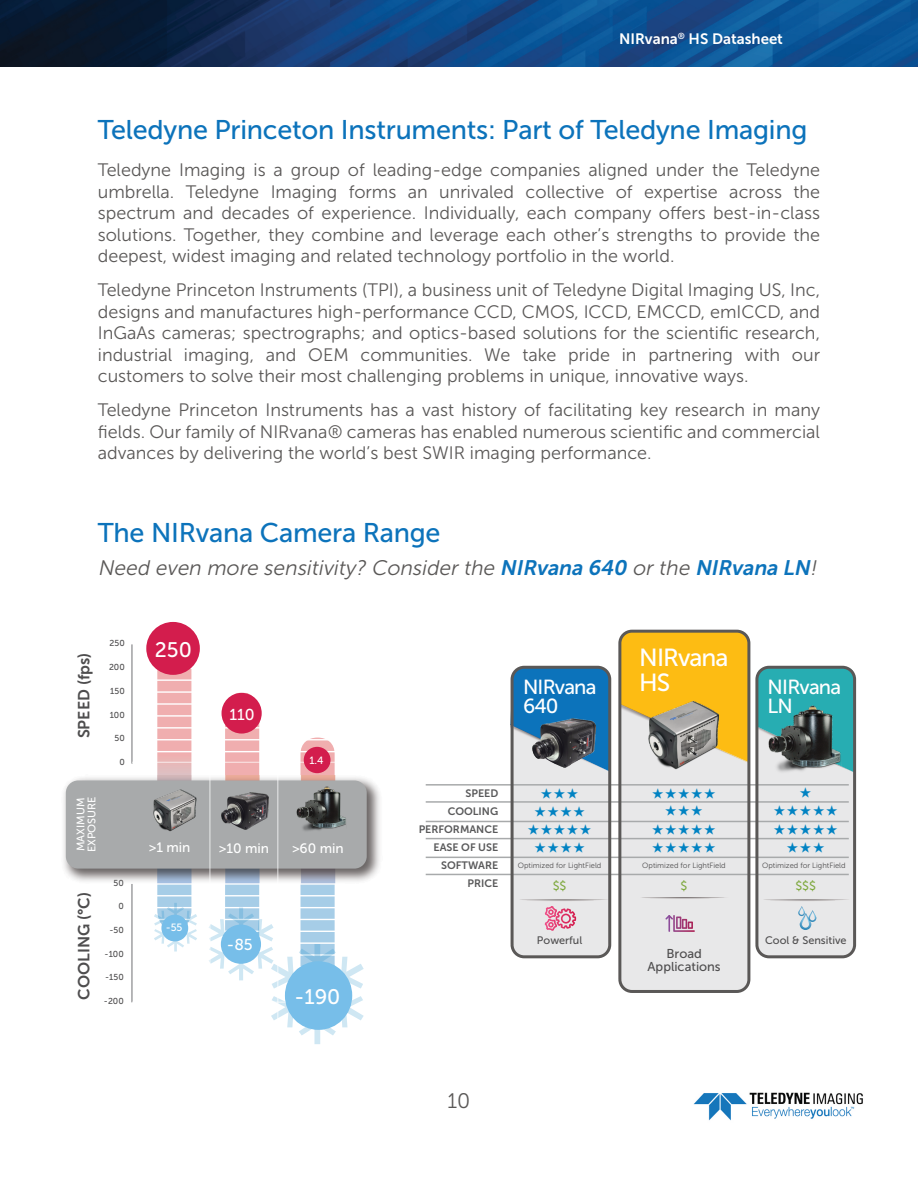
<style>
.page{position:relative;width:918px;height:1188px;background:#fff}
.page>*{position:absolute;margin:0;border:0;box-sizing:border-box;transform-origin:0 0}
.t1{font:69.3px "MS UI Gothic";color:#0082c2}
.t2{font:27px "Museo Sans 500";letter-spacing:-.01em;color:#0c73bb}
.t3{font:24.75px/25.7px "Museo Sans 500";letter-spacing:-.04em;color:#fff}
.t4{font:italic 21px "Museo Sans 300";color:#5a5857}
.t5{font:21px "Museo Sans 500";color:#fff}
.t6{font:21px "Museo Sans 300";color:#5a5857}
.t7{font:20.4px/19.5px "Museo Sans 500";letter-spacing:-.04em;color:#fff}
.t8{font:18px/21.6px "Museo Sans 300";color:#5a5857;text-align:justify}
.t9{font:16.05px "Museo Sans 700";color:#4e4d4e}
.t10{font:15.75px "Museo Sans 500";color:#fff}
.t11{font:15px "Museo Sans 700";color:#fff}
.t12{font:13.65px "Museo Sans 500";color:#fff}
.t13{font:12.9px/12.9px "Museo Sans 500";color:#4e4d4e;text-align:center}
.t14{font:12.15px "MS UI Gothic";color:#0082c2}
.t15{font:12.15px "Museo Sans 500";color:#7fa93f}
.t16{font:10.95px/10.9px "Museo Sans 500";color:#fff}
.t17{font:10.8px/17.9px "Museo Sans 700";color:#59595a;text-align:right}
.t18{font:10.8px "Museo Sans 500";color:#4e4d4e}
.t19{font:10.5px "Museo Sans 500";color:#fff}
.t20{font:8.7px "Museo Sans 500";color:#4e4d4e}
.t21{font:7.65px "Museo Sans 300";color:#4e4d4e}
.s1{font-family:"Museo Sans 700";color:#0c73bb}
.s2{font-size:103.8px}
.s3{font-size:148.35px}
</style>
<div class="page">
<img style="left:693px;top:1092px;width:170px;height:29px">
<img style="left:0;top:0;width:918px;height:67px">
<svg style="left:157px;top:632px;width:34px;height:298px;background:#dcb9c1"></svg>
<svg style="left:301px;top:738px;width:34px;height:236px;background:#b7c9de"></svg>
<svg style="left:225px;top:693px;width:34px;height:242px;background:#cdbfcc"></svg>
<hr style="left:132px;top:954px;width:208px;height:2px;background:#fff">
<hr style="left:132px;top:942px;width:208px;height:2px;background:#fff">
<hr style="left:132px;top:931px;width:208px;height:1px;background:#fff">
<hr style="left:132px;top:919px;width:208px;height:1px;background:#fff">
<hr style="left:132px;top:907px;width:208px;height:1px;background:#fff">
<hr style="left:132px;top:895px;width:208px;height:1px;background:#fff">
<hr style="left:132px;top:883px;width:208px;height:2px;background:#fff">
<img style="left:63px;top:774px;width:317px;height:110px">
<div style="left:66px;top:780px;width:301px;height:89px;background:#a8aaab;border-radius:12px"></div>
<img style="left:153px;top:789px;width:44px;height:43px">
<img style="left:221px;top:792px;width:47px;height:37px">
<img style="left:296px;top:787px;width:50px;height:44px">
<hr style="left:132px;top:751px;width:208px;height:1px;background:#fff">
<hr style="left:132px;top:739px;width:208px;height:1px;background:#fff">
<hr style="left:132px;top:727px;width:208px;height:2px;background:#fff">
<hr style="left:132px;top:715px;width:208px;height:2px;background:#fff">
<hr style="left:132px;top:703px;width:208px;height:2px;background:#fff">
<hr style="left:132px;top:691px;width:208px;height:2px;background:#fff">
<hr style="left:132px;top:679px;width:208px;height:2px;background:#fff">
<hr style="left:131px;top:644px;width:2px;height:120px;background:#98999b">
<hr style="left:131px;top:884px;width:2px;height:118px;background:#98999b">
<hr style="left:132px;top:762px;width:208px;height:1px;background:#fff">
<hr style="left:277px;top:617px;width:1px;height:412px;background:#fff">
<hr style="left:209px;top:617px;width:1px;height:412px;background:#fff">
<div style="left:150px;top:625px;width:46px;height:46px;background:#d31d4d;border-radius:50%"></div>
<div style="left:146px;top:622px;width:54px;height:53px;border:7px solid #d31d4d;border-radius:50%"></div>
<div style="left:224px;top:695px;width:35px;height:36px;background:#d31d4d;border-radius:50%"></div>
<div style="left:222px;top:693px;width:40px;height:41px;border:5px solid #d31d4d;border-radius:50%"></div>
<div style="left:305px;top:749px;width:24px;height:22px;background:#d31d4d;border-radius:50%"></div>
<div style="left:304px;top:747px;width:27px;height:26px;border:3px solid #d31d4d;border-radius:50%"></div>
<div style="left:289px;top:969px;width:59px;height:58px;background:#77bee9;border-radius:50%"></div>
<div style="left:285px;top:961px;width:67px;height:69px;border:9px solid #77bee9;border-radius:50%"></div>
<div style="left:223px;top:927px;width:35px;height:34px;background:#77bee9;border-radius:50%"></div>
<div style="left:221px;top:925px;width:40px;height:39px;border:5px solid #77bee9;border-radius:50%"></div>
<div style="left:163px;top:916px;width:23px;height:24px;background:#77bee9;border-radius:50%"></div>
<div style="left:161px;top:915px;width:27px;height:26px;border:3px solid #77bee9;border-radius:50%"></div>
<div style="left:757px;top:667px;width:98px;height:290px;background:#e8e8e9;border-radius:12px"></div>
<div style="left:512px;top:667px;width:98px;height:290px;background:#e8e8e9;border-radius:12px"></div>
<div style="left:759px;top:670px;width:93px;height:56px;background:#27adb2"></div>
<img style="left:842px;top:726px;width:10px;height:46px">
<img style="left:759px;top:705px;width:83px;height:67px">
<div style="left:620px;top:631px;width:129px;height:360px;background:#e8e8e9;border-radius:12px"></div>
<div style="left:622px;top:632px;width:126px;height:72px;background:#fdbc13"></div>
<img style="left:622px;top:704px;width:124px;height:58px">
<svg style="left:665px;top:915px;width:30px;height:17px"></svg>
<img style="left:639px;top:698px;width:90px;height:72px">
<div style="left:510px;top:668px;width:101px;height:57px;background:#0c73bb"></div>
<img style="left:510px;top:725px;width:97px;height:47px">
<svg style="left:545px;top:906px;width:31px;height:25px"></svg>
<img style="left:532px;top:718px;width:63px;height:49px">
<hr style="left:426px;top:784px;width:423px;height:2px;background:#a8aaab">
<hr style="left:426px;top:801px;width:423px;height:2px;background:#a8aaab">
<hr style="left:426px;top:821px;width:423px;height:1px;background:#a8aaab">
<hr style="left:426px;top:838px;width:423px;height:1px;background:#a8aaab">
<hr style="left:426px;top:857px;width:423px;height:1px;background:#a8aaab">
<hr style="left:426px;top:874px;width:423px;height:1px;background:#a8aaab">
<svg style="left:798px;top:906px;width:18px;height:24px"></svg>
<div style="left:618px;top:630px;width:132px;height:363px;border:3px solid #5a5857;border-radius:12px"></div>
<div style="left:755px;top:666px;width:101px;height:292px;border:3px solid #5a5857;border-radius:12px"></div>
<div style="left:511px;top:666px;width:100px;height:292px;border:3px solid #5a5857;border-radius:12px"></div>
<p class="t11" style="left:619px;top:33px;width:165px">NIRvana<sup>®</sup> HS Datasheet</p>
<h2 class="t2" style="left:98px;top:119px;width:711px">Teledyne Princeton Instruments: Part of Teledyne Imaging</h2>
<p class="t8" style="left:98px;top:161px;width:724px">Teledyne Imaging is a group of leading-edge companies aligned under the Teledyne umbrella. Teledyne Imaging forms an unrivaled collective of expertise across the spectrum and decades of experience. Individually, each company offers best-in-class solutions. Together, they combine and leverage each other’s strengths to provide the deepest, widest imaging and related technology portfolio in the world.</p>
<p class="t8" style="left:98px;top:281px;width:724px">Teledyne Princeton Instruments (TPI), a business unit of Teledyne Digital Imaging US, Inc, designs and manufactures high-performance CCD, CMOS, ICCD, EMCCD, emICCD, and InGaAs cameras; spectrographs; and optics-based solutions for the scientific research, industrial imaging, and OEM communities. We take pride in partnering with our customers to solve their most challenging problems in unique, innovative ways.</p>
<p class="t8" style="left:98px;top:401px;width:724px">Teledyne Princeton Instruments has a vast history of facilitating key research in many fields. Our family of NIRvana® cameras has enabled numerous scientific and commercial advances by delivering the world’s best SWIR imaging performance.</p>
<h2 class="t2" style="left:98px;top:522px;width:344px">The NIRvana Camera Range</h2>
<p class="t4" style="left:98px;top:559px;width:724px">Need even more sensitivity? Consider the <span class="s1">NIRvana 640</span> or the <span class="s1">NIRvana LN</span>!</p>
<p class="t9" style="left:77px;top:738px;width:87px;rotate:-90deg">SPEED (fps)</p>
<p class="t20" style="left:110px;top:640px;width:17px">250</p>
<p class="t20" style="left:109px;top:663px;width:17px">200</p>
<p class="t20" style="left:110px;top:687px;width:16px">150</p>
<p class="t20" style="left:110px;top:711px;width:17px">100</p>
<p class="t20" style="left:115px;top:735px;width:12px">50</p>
<p class="t20" style="left:119px;top:759px;width:7px">0</p>
<p class="t16" style="left:76px;top:852px;width:57px;rotate:-90deg">MAXIMUM<br>EXPOSURE</p>
<p class="t9" style="left:77px;top:1000px;width:109px;rotate:-90deg">COOLING (°C)</p>
<p class="t20" style="left:113px;top:879px;width:12px">50</p>
<p class="t20" style="left:118px;top:903px;width:7px">0</p>
<p class="t20" style="left:109px;top:927px;width:16px">-50</p>
<p class="t20" style="left:105px;top:950px;width:21px">-100</p>
<p class="t20" style="left:105px;top:974px;width:20px">-150</p>
<p class="t20" style="left:104px;top:998px;width:21px">-200</p>
<p class="t5" style="left:155px;top:641px;width:38px">250</p>
<p class="t10" style="left:229px;top:708px;width:27px">110</p>
<p class="t19" style="left:309px;top:757px;width:16px">1.4</p>
<p class="t12" style="left:149px;top:842px;width:43px">&gt;1 min</p>
<p class="t12" style="left:219px;top:843px;width:52px">&gt;10 min</p>
<p class="t12" style="left:292px;top:843px;width:53px">&gt;60 min</p>
<h1 class="t1" style="left:141px;top:893px;width:252px">❄<span class="s2">❄</span><span class="s3">❄</span></h1>
<p class="t19" style="left:166px;top:923px;width:18px">-55</p>
<p class="t10" style="left:227px;top:938px;width:27px">-85</p>
<p class="t5" style="left:294px;top:988px;width:47px">-190</p>
<p class="t7" style="left:523px;top:679px;width:75px">NIRvana<br>640</p>
<h3 class="t3" style="left:639px;top:647px;width:91px">NIRvana<br>HS</h3>
<p class="t7" style="left:768px;top:679px;width:75px">NIRvana<br>LN</p>
<p class="t17" style="left:419px;top:786px;width:81px">SPEED<br>COOLING<br>PERFORMANCE<br>EASE OF USE<br>SOFTWARE<br>PRICE</p>
<p class="t14" style="left:800px;top:787px;width:14px">★</p>
<p class="t14" style="left:541px;top:787px;width:40px">★★★</p>
<p class="t14" style="left:652px;top:787px;width:66px">★★★★★</p>
<p class="t14" style="left:665px;top:805px;width:40px">★★★</p>
<p class="t14" style="left:652px;top:823px;width:66px">★★★★★</p>
<p class="t14" style="left:652px;top:841px;width:66px">★★★★★</p>
<p class="t21" style="left:642px;top:862px;width:85px">Optimized for LightField</p>
<p class="t15" style="left:681px;top:881px;width:8px">$</p>
<p class="t15" style="left:795px;top:880px;width:22px">$$$</p>
<p class="t14" style="left:774px;top:805px;width:66px">★★★★★</p>
<p class="t14" style="left:774px;top:823px;width:66px">★★★★★</p>
<p class="t14" style="left:787px;top:841px;width:40px">★★★</p>
<p class="t14" style="left:534px;top:805px;width:53px">★★★★</p>
<p class="t14" style="left:527px;top:824px;width:66px">★★★★★</p>
<p class="t14" style="left:534px;top:842px;width:53px">★★★★</p>
<p class="t21" style="left:518px;top:863px;width:85px">Optimized for LightField</p>
<p class="t21" style="left:762px;top:862px;width:85px">Optimized for LightField</p>
<p class="t15" style="left:553px;top:881px;width:15px">$$</p>
<p class="t18" style="left:537px;top:936px;width:47px">Powerful</p>
<p class="t18" style="left:765px;top:936px;width:83px">Cool &amp; Sensitive</p>
<p class="t13" style="left:648px;top:948px;width:75px">Broad<br>Applications</p>
<p class="t6" style="left:448px;top:1092px;width:24px">10</p>
</div>
